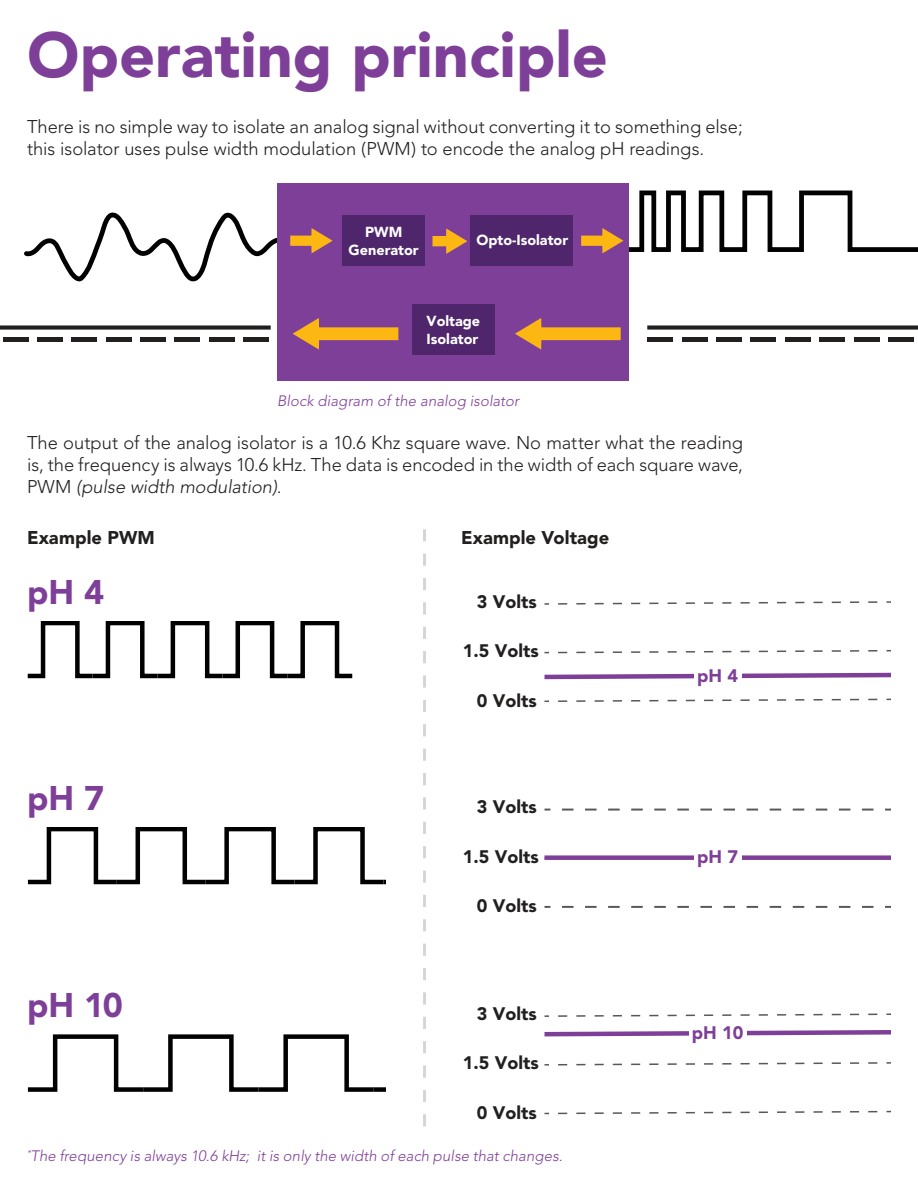
<style>
.page{position:relative;width:918px;height:1188px;background:#fff}
.page>*{position:absolute;margin:0;border:0;box-sizing:border-box;transform-origin:0 0}
.t1{font:900 30.75px "Avenir";color:#7e3f98}
.t2{font:300 18.3px/22px "Avenir";letter-spacing:-.005em;color:#221f1f}
.t3{font:900 16.5px "Avenir";color:#7e3f98}
.t4{font:italic 300 15px "Avenir";color:#7f3f98}
.t5{font:900 9px "Avenir";letter-spacing:.01em;color:#221f1f}
.t6{font:900 8.85px "Avenir";color:#221f1f}
.t7{font:900 8.85px "Avenir";color:#7e3f98}
.t8{font:900 7.05px "Avenir";color:#fff}
.s1{font-style:italic}
</style>
<div class="page">
<div style="left:278px;top:183px;width:351px;height:198px;background:#7e3f98"></div>
<svg style="left:581px;top:190px;width:337px;height:64px"></svg>
<svg style="left:24px;top:208px;width:309px;height:77px"></svg>
<svg style="left:432px;top:228px;width:35px;height:26px"></svg>
<svg style="left:515px;top:318px;width:106px;height:32px"></svg>
<svg style="left:293px;top:318px;width:105px;height:32px"></svg>
<div style="left:342px;top:215px;width:83px;height:51px;background:#4f256b"></div>
<div style="left:412px;top:304px;width:83px;height:51px;background:#4f256b"></div>
<div style="left:470px;top:215px;width:103px;height:51px;background:#4f256b"></div>
<div style="left:648px;top:337px;width:25px;height:5px;background:#221f1f"></div>
<div style="left:682px;top:337px;width:26px;height:5px;background:#221f1f"></div>
<div style="left:717px;top:337px;width:25px;height:5px;background:#221f1f"></div>
<div style="left:751px;top:337px;width:25px;height:5px;background:#221f1f"></div>
<div style="left:785px;top:337px;width:26px;height:5px;background:#221f1f"></div>
<div style="left:820px;top:337px;width:25px;height:5px;background:#221f1f"></div>
<svg style="left:647px;top:325px;width:271px;height:5px"></svg>
<div style="left:854px;top:337px;width:25px;height:5px;background:#221f1f"></div>
<div style="left:889px;top:337px;width:25px;height:5px;background:#221f1f"></div>
<div style="left:3px;top:337px;width:26px;height:5px;background:#221f1f"></div>
<div style="left:37px;top:337px;width:26px;height:5px;background:#221f1f"></div>
<div style="left:72px;top:337px;width:25px;height:5px;background:#221f1f"></div>
<div style="left:106px;top:337px;width:26px;height:5px;background:#221f1f"></div>
<div style="left:141px;top:337px;width:25px;height:5px;background:#221f1f"></div>
<svg style="left:0;top:325px;width:271px;height:5px"></svg>
<div style="left:175px;top:337px;width:25px;height:5px;background:#221f1f"></div>
<div style="left:209px;top:337px;width:26px;height:5px;background:#221f1f"></div>
<div style="left:244px;top:337px;width:25px;height:5px;background:#221f1f"></div>
<svg style="left:27px;top:621px;width:326px;height:57px"></svg>
<svg style="left:27px;top:828px;width:358px;height:57px"></svg>
<svg style="left:27px;top:1034px;width:358px;height:57px"></svg>
<svg style="left:544px;top:906px;width:6px;height:2px"></svg>
<svg style="left:562px;top:906px;width:312px;height:2px"></svg>
<svg style="left:885px;top:906px;width:6px;height:2px"></svg>
<div style="left:544px;top:855px;width:347px;height:5px;background:#7e3f98"></div>
<svg style="left:544px;top:809px;width:6px;height:2px"></svg>
<svg style="left:562px;top:809px;width:312px;height:2px"></svg>
<svg style="left:885px;top:809px;width:6px;height:2px"></svg>
<div style="left:694px;top:846px;width:47px;height:24px;background:#fff"></div>
<svg style="left:558px;top:1110px;width:333px;height:5px"></svg>
<svg style="left:558px;top:1062px;width:333px;height:4px"></svg>
<svg style="left:544px;top:1030px;width:347px;height:7px"></svg>
<svg style="left:558px;top:1013px;width:333px;height:4px"></svg>
<div style="left:689px;top:1023px;width:58px;height:24px;background:#fff"></div>
<svg style="left:558px;top:698px;width:333px;height:4px"></svg>
<svg style="left:558px;top:650px;width:333px;height:4px"></svg>
<svg style="left:544px;top:672px;width:347px;height:8px"></svg>
<svg style="left:558px;top:601px;width:333px;height:4px"></svg>
<div style="left:694px;top:665px;width:47px;height:25px;background:#fff"></div>
<svg style="left:423px;top:529px;width:3px;height:597px"></svg>
<h1 class="t1" style="left:27px;top:49px;width:583px">Operating principle</h1>
<p class="t2" style="left:27px;top:117px;width:717px">There is no simple way to isolate an analog signal without converting it to something else; this isolator uses pulse width modulation (PWM) to encode the analog pH readings.</p>
<p class="t8" style="left:365px;top:231px;width:39px">PWM</p>
<p class="t8" style="left:349px;top:248px;width:72px">Generator</p>
<p class="t8" style="left:476px;top:239px;width:93px">Opto-Isolator</p>
<p class="t8" style="left:427px;top:320px;width:55px">Voltage</p>
<p class="t8" style="left:427px;top:337px;width:53px">Isolator</p>
<p class="t4" style="left:277px;top:394px;width:246px">Block diagram of the analog isolator</p>
<p class="t2" style="left:27px;top:433px;width:718px;text-align:justify">The output of the analog isolator is a 10.6 Khz square wave. No matter what the reading is, the frequency is always 10.6 kHz. The data is encoded in the width of each square wave, PWM <span class="s1">(pulse width modulation)</span>.</p>
<p class="t5" style="left:27px;top:536px;width:129px">Example PWM</p>
<p class="t5" style="left:461px;top:536px;width:150px">Example Voltage</p>
<p class="t3" style="left:27px;top:588px;width:79px">pH 4</p>
<p class="t6" style="left:477px;top:599px;width:61px">3 Volts</p>
<p class="t6" style="left:463px;top:649px;width:77px">1.5 Volts</p>
<p class="t6" style="left:477px;top:698px;width:61px">0 Volts</p>
<p class="t3" style="left:27px;top:795px;width:79px">pH 7</p>
<p class="t3" style="left:27px;top:1002px;width:98px">pH 10</p>
<p class="t6" style="left:477px;top:805px;width:61px">3 Volts</p>
<p class="t6" style="left:463px;top:854px;width:77px">1.5 Volts</p>
<p class="t6" style="left:477px;top:904px;width:61px">0 Volts</p>
<p class="t6" style="left:477px;top:1011px;width:61px">3 Volts</p>
<p class="t6" style="left:463px;top:1061px;width:77px">1.5 Volts</p>
<p class="t6" style="left:477px;top:1110px;width:61px">0 Volts</p>
<p class="t4" style="left:27px;top:1149px;width:539px"><sup>*</sup>The frequency is always 10.6 kHz; it is only the width of each pulse that changes.</p>
<p class="t7" style="left:697px;top:674px;width:42px">pH 4</p>
<p class="t7" style="left:697px;top:855px;width:42px">pH 7</p>
<p class="t7" style="left:692px;top:1031px;width:53px">pH 10</p>
</div>
